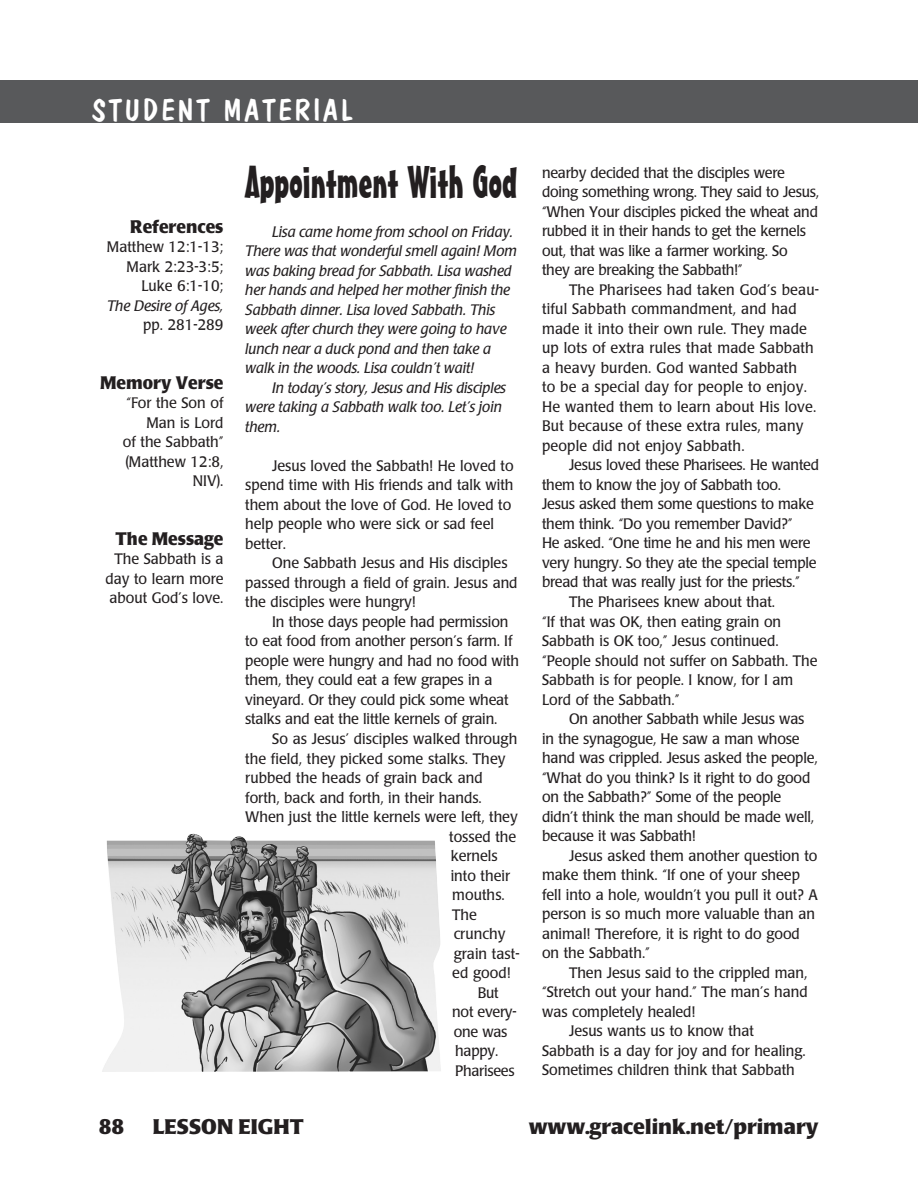
<style>
.page{position:relative;width:918px;height:1202px;background:#fff}
.page>*{position:absolute;margin:0;border:0;box-sizing:border-box;transform-origin:0 0}
.section_title{font:45px "Mister Earl BT";letter-spacing:-.005em;color:#231f20}
.t1{font:30px "Dom Casual D";letter-spacing:.1em;color:#fff}
.t2{font:700 21px "Poppl Laudatio";color:#231f20}
.subhead-right{font:700 18px "Poppl Laudatio";color:#231f20;scale:.95 1}
.body{font:15px/19.5px "Poppl Laudatio";color:#231f20;scale:.95 1}
.body-2{font:italic 15px/19.5px "Poppl Laudatio";color:#231f20}
.body-right{font:15px/19.5px "Poppl Laudatio";color:#231f20;text-align:right;scale:.95 1}
.s1{font-style:italic}
</style>
<div class="page">
<div style="left:0;top:80px;width:891px;height:43px;background:#58595b"></div>
<div style="left:891px;top:80px;width:27px;height:43px;background:#58595b"></div>
<img style="left:102px;top:834px;width:339px;height:238px">
<p class="t1" style="left:92px;top:92px;width:262px">STUDENT MATERIAL</p>
<p class="subhead-right" style="left:130px;top:216px;width:100px">References</p>
<p class="body-right" style="left:107px;top:237px;width:124px">Matthew 12:1-13;<br>Mark 2:23-3:5;<br>Luke 6:1-10;<br><span class="s1">The Desire of Ages, </span>pp. 281-289</p>
<p class="subhead-right" style="left:100px;top:372px;width:131px">Memory Verse</p>
<p class="body-right" style="left:126px;top:393px;width:104px">“For the Son of<br>Man is Lord</p>
<p class="body-right" style="left:123px;top:432px;width:107px">of the Sabbath” (Matthew 12:8,<br>NIV).</p>
<p class="subhead-right" style="left:116px;top:528px;width:115px">The Message</p>
<p class="body-right" style="left:106px;top:549px;width:126px;text-align:center">The Sabbath is a day to learn more about God’s love.</p>
<p class="section_title" style="left:245px;top:154px;width:273px">Appointment With God</p>
<p class="body-2" style="left:245px;top:222px;width:273px;text-indent:27px">Lisa came home from school on Friday.<br>There was that wonderful smell again! Mom was baking bread for Sabbath. Lisa washed her hands and helped her mother finish the Sabbath dinner. Lisa loved Sabbath. This week after church they were going to have lunch near a duck pond and then take a walk in the woods. Lisa couldn’t wait!</p>
<p class="body-2" style="left:245px;top:378px;width:262px;text-indent:27px">In today’s story, Jesus and His disciples were taking a Sabbath walk too. Let’s join them.</p>
<p class="body" style="left:245px;top:456px;width:284px;text-indent:27px">Jesus loved the Sabbath! He loved to spend time with His friends and talk with them about the love of God. He loved to help people who were sick or sad feel better.</p>
<p class="body" style="left:245px;top:554px;width:288px;text-indent:27px">One Sabbath Jesus and His disciples passed through a field of grain. Jesus and the disciples were hungry!</p>
<p class="body" style="left:245px;top:612px;width:290px;text-indent:27px">In those days people had permission to eat food from another person’s farm. If people were hungry and had no food with them, they could eat a few grapes in a vineyard. Or they could pick some wheat stalks and eat the little kernels of grain.</p>
<p class="body" style="left:272px;top:729px;width:259px">So as Jesus’ disciples walked through</p>
<p class="body" style="left:245px;top:749px;width:275px">the field, they picked some stalks. They</p>
<p class="body" style="left:245px;top:768px;width:252px">rubbed the heads of grain back and</p>
<p class="body" style="left:245px;top:788px;width:251px">forth, back and forth, in their hands.</p>
<p class="body" style="left:245px;top:807px;width:288px">When just the little kernels were left, they</p>
<p class="body" style="left:449px;top:827px;width:72px">tossed the</p>
<p class="body" style="left:451px;top:846px;width:51px">kernels</p>
<p class="body" style="left:451px;top:866px;width:64px">into their</p>
<p class="body" style="left:452px;top:885px;width:57px">mouths.</p>
<p class="body" style="left:452px;top:905px;width:28px">The</p>
<p class="body" style="left:454px;top:924px;width:56px">crunchy</p>
<p class="body" style="left:454px;top:944px;width:71px">grain tast-</p>
<p class="body" style="left:452px;top:963px;width:63px">ed good!</p>
<p class="body" style="left:452px;top:983px;width:69px;text-indent:26px">But not every&shy;one was happy.<br>Pharisees</p>
<p class="body" style="left:542px;top:163px;width:293px">nearby decided that the disciples were doing something wrong. They said to Jesus, “When Your disciples picked the wheat and rubbed it in their hands to get the kernels out, that was like a farmer working. So they are breaking the Sabbath!”</p>
<p class="body" style="left:542px;top:280px;width:293px;text-indent:27px">The Pharisees had taken God’s beau&shy;tiful Sabbath commandment, and had made it into their own rule. They made up lots of extra rules that made Sabbath a heavy burden. God wanted Sabbath<br>to be a special day for people to enjoy.<br>He wanted them to learn about His love.<br>But because of these extra rules, many people did not enjoy Sabbath.</p>
<p class="body" style="left:542px;top:456px;width:293px;text-indent:27px">Jesus loved these Pharisees. He wanted them to know the joy of Sabbath too.<br>Jesus asked them some questions to make them think. “Do you remember David?”<br>He asked. “One time he and his men were very hungry. So they ate the special temple bread that was really just for the priests.”</p>
<p class="body" style="left:542px;top:592px;width:292px;text-indent:27px">The Pharisees knew about that.<br>“If that was OK, then eating grain on Sabbath is OK too,” Jesus continued. “People should not suffer on Sabbath. The Sabbath is for people. I know, for I am Lord of the Sabbath.”</p>
<p class="body" style="left:542px;top:709px;width:292px;text-indent:27px">On another Sabbath while Jesus was in the synagogue, He saw a man whose hand was crippled. Jesus asked the people, “What do you think? Is it right to do good on the Sabbath?” Some of the people didn’t think the man should be made well, because it was Sabbath!</p>
<p class="body" style="left:542px;top:846px;width:292px;text-indent:27px">Jesus asked them another question to make them think. “If one of your sheep fell into a hole, wouldn’t you pull it out? A person is so much more valuable than an animal! Therefore, it is right to do good on the Sabbath.”</p>
<p class="body" style="left:542px;top:963px;width:281px;text-align:justify;text-indent:27px">Then Jesus said to the crippled man, “Stretch out your hand.” The man’s hand was completely healed!</p>
<p class="body" style="left:542px;top:1021px;width:279px;text-indent:27px">Jesus wants us to know that<br>Sabbath is a day for joy and for healing.<br>Sometimes children think that Sabbath</p>
<p class="t2" style="left:99px;top:1115px;width:27px">88</p>
<p class="t2" style="left:153px;top:1115px;width:152px">LESSON EIGHT</p>
<p class="t2" style="left:529px;top:1115px;width:291px">www.gracelink.net/primary</p>
</div>
